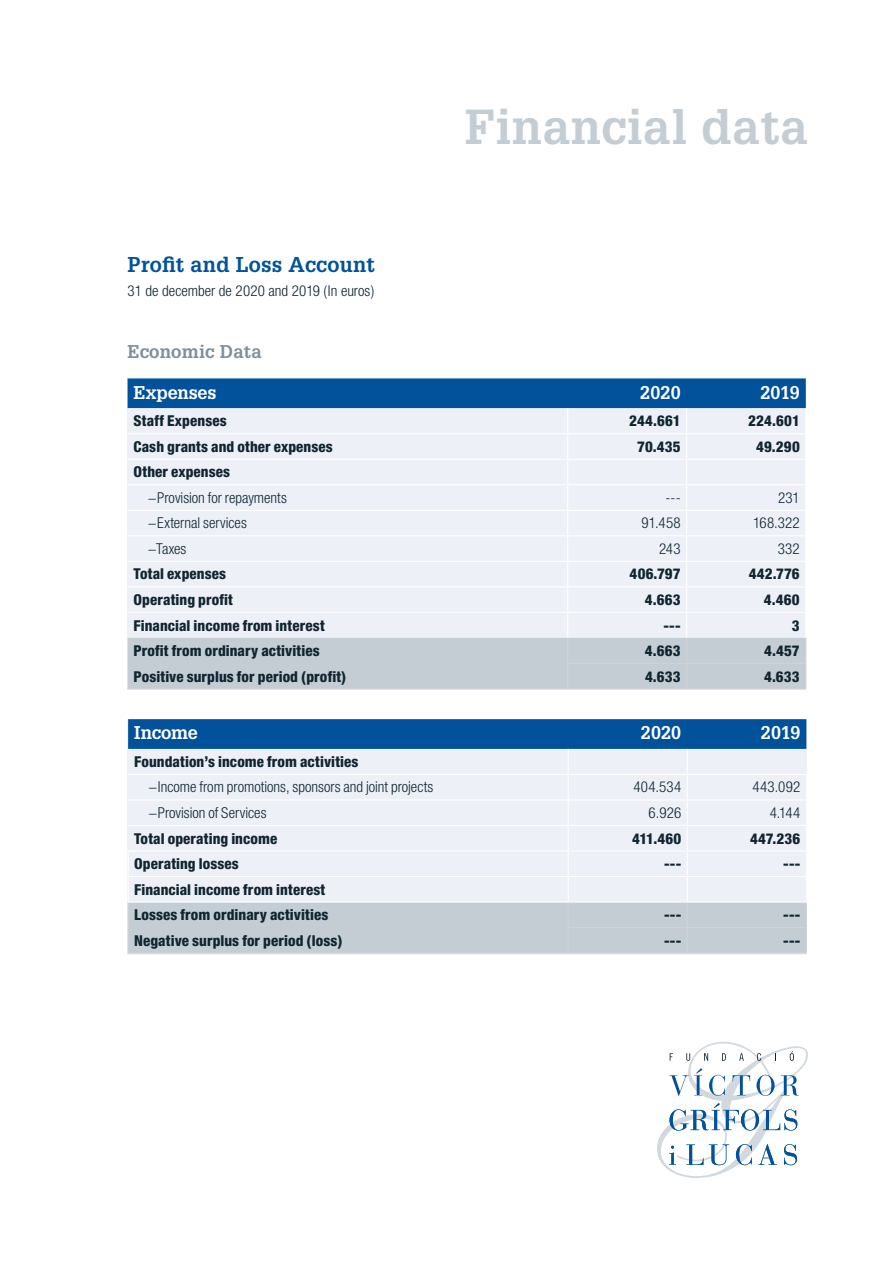
<style>
.page{position:relative;width:893px;height:1263px;background:#fff}
.page>*{position:absolute;margin:0;border:0;box-sizing:border-box;transform-origin:0 0}
.t1{font:700 48px "Glypha";letter-spacing:.01em;color:#c4cdd4}
.t2{font:700 21px "Glypha";letter-spacing:.01em;color:#01529a}
.t3{font:700 18px "Glypha";color:#fff}
.t4{font:700 18px "Glypha";letter-spacing:.01em;color:#7d8f9a}
.t5{font:800 condensed 15px/25.5px "Helvetica Neue";letter-spacing:.005em;color:#112530}
.t6{font:300 condensed 15px "Helvetica Neue";color:#112530}
</style>
<div class="page">
<svg style="left:657px;top:1042px;width:151px;height:136px"></svg>
<svg style="left:128px;top:378px;width:678px;height:310px;background:#d0dbe8"></svg>
<hr style="left:128px;top:688px;width:440px;height:1px;background:#d1d2d4">
<hr style="left:568px;top:688px;width:119px;height:1px;background:#d1d2d4">
<hr style="left:687px;top:688px;width:119px;height:1px;background:#d1d2d4">
<hr style="left:128px;top:952px;width:440px;height:2px;background:#d1d2d4">
<hr style="left:568px;top:952px;width:119px;height:2px;background:#d1d2d4">
<hr style="left:687px;top:952px;width:120px;height:2px;background:#d1d2d4">
<svg style="left:128px;top:719px;width:679px;height:233px;background:#c6d4e3"></svg>
<hr style="left:128px;top:901px;width:440px;height:1px;background:#fff">
<hr style="left:568px;top:901px;width:119px;height:1px;background:#fff">
<hr style="left:687px;top:901px;width:120px;height:1px;background:#fff">
<h2 class="t2" style="left:128px;top:251px;width:249px">Profit and Loss Account</h2>
<p class="t6" style="left:128px;top:282px;width:248px">31 de december de 2020 and 2019 (In euros)</p>
<h1 class="t1" style="left:465px;top:97px;width:345px">Financial data</h1>
<p class="t4" style="left:128px;top:340px;width:136px">Economic Data</p>
<p class="t3" style="left:134px;top:381px;width:85px">Expenses</p>
<p class="t3" style="left:640px;top:381px;width:42px">2020</p>
<p class="t3" style="left:760px;top:381px;width:41px">2019</p>
<p class="t5" style="left:134px;top:408px;width:95px">Staff Expenses</p>
<p class="t5" style="left:629px;top:408px;width:53px">244.661</p>
<p class="t5" style="left:748px;top:408px;width:53px">224.601</p>
<p class="t5" style="left:134px;top:434px;width:201px">Cash grants and other expenses</p>
<p class="t5" style="left:637px;top:434px;width:45px">70.435</p>
<p class="t5" style="left:756px;top:434px;width:45px">49.290</p>
<p class="t5" style="left:134px;top:459px;width:98px">Other expenses</p>
<p class="t6" style="left:148px;top:489px;width:140px">−Provision for repayments</p>
<p class="t6" style="left:666px;top:489px;width:17px">---</p>
<p class="t6" style="left:778px;top:489px;width:23px">231</p>
<p class="t6" style="left:148px;top:514px;width:100px">−External services</p>
<p class="t6" style="left:642px;top:514px;width:41px">91.458</p>
<p class="t6" style="left:753px;top:514px;width:48px">168.322</p>
<p class="t6" style="left:148px;top:540px;width:40px">−Taxes</p>
<p class="t6" style="left:659px;top:540px;width:23px">243</p>
<p class="t6" style="left:778px;top:540px;width:23px">332</p>
<p class="t5" style="left:134px;top:561px;width:94px">Total expenses</p>
<p class="t5" style="left:630px;top:561px;width:53px">406.797</p>
<p class="t5" style="left:749px;top:561px;width:53px">442.776</p>
<p class="t5" style="left:134px;top:587px;width:101px">Operating profit</p>
<p class="t5" style="left:645px;top:587px;width:37px">4.663</p>
<p class="t5" style="left:764px;top:587px;width:37px">4.460</p>
<p class="t5" style="left:134px;top:612px;width:193px">Financial income from interest</p>
<p class="t5" style="left:663px;top:612px;width:19px">---</p>
<p class="t5" style="left:792px;top:612px;width:9px">3</p>
<p class="t5" style="left:134px;top:638px;width:188px">Profit from ordinary activities</p>
<p class="t5" style="left:645px;top:638px;width:37px">4.663</p>
<p class="t5" style="left:764px;top:638px;width:37px">4.457</p>
<p class="t5" style="left:134px;top:663px;width:214px">Positive surplus for period (profit)</p>
<p class="t5" style="left:645px;top:663px;width:37px">4.633</p>
<p class="t5" style="left:764px;top:663px;width:37px">4.633</p>
<p class="t3" style="left:134px;top:722px;width:65px">Income</p>
<p class="t3" style="left:641px;top:722px;width:42px">2020</p>
<p class="t3" style="left:761px;top:722px;width:41px">2019</p>
<p class="t5" style="left:134px;top:749px;width:226px">Foundation’s income from activities</p>
<p class="t6" style="left:149px;top:778px;width:286px">−Income from promotions, sponsors and joint projects</p>
<p class="t6" style="left:633px;top:778px;width:49px">404.534</p>
<p class="t6" style="left:752px;top:778px;width:49px">443.092</p>
<p class="t6" style="left:149px;top:804px;width:119px">−Provision of Services</p>
<p class="t6" style="left:649px;top:804px;width:34px">6.926</p>
<p class="t6" style="left:770px;top:804px;width:32px">4.144</p>
<p class="t5" style="left:134px;top:825px;width:145px">Total operating income</p>
<p class="t5" style="left:632px;top:825px;width:51px">411.460</p>
<p class="t5" style="left:750px;top:825px;width:52px">447.236</p>
<p class="t5" style="left:134px;top:851px;width:106px">Operating losses</p>
<p class="t5" style="left:664px;top:851px;width:19px">---</p>
<p class="t5" style="left:783px;top:851px;width:19px">---</p>
<p class="t5" style="left:134px;top:876px;width:196px">Financial income from interest<br>Losses from ordinary activities</p>
<p class="t5" style="left:664px;top:902px;width:19px">---</p>
<p class="t5" style="left:783px;top:902px;width:19px">---</p>
<p class="t5" style="left:134px;top:927px;width:210px">Negative surplus for period (loss)</p>
<p class="t5" style="left:664px;top:927px;width:19px">---</p>
<p class="t5" style="left:783px;top:927px;width:19px">---</p>
</div>
